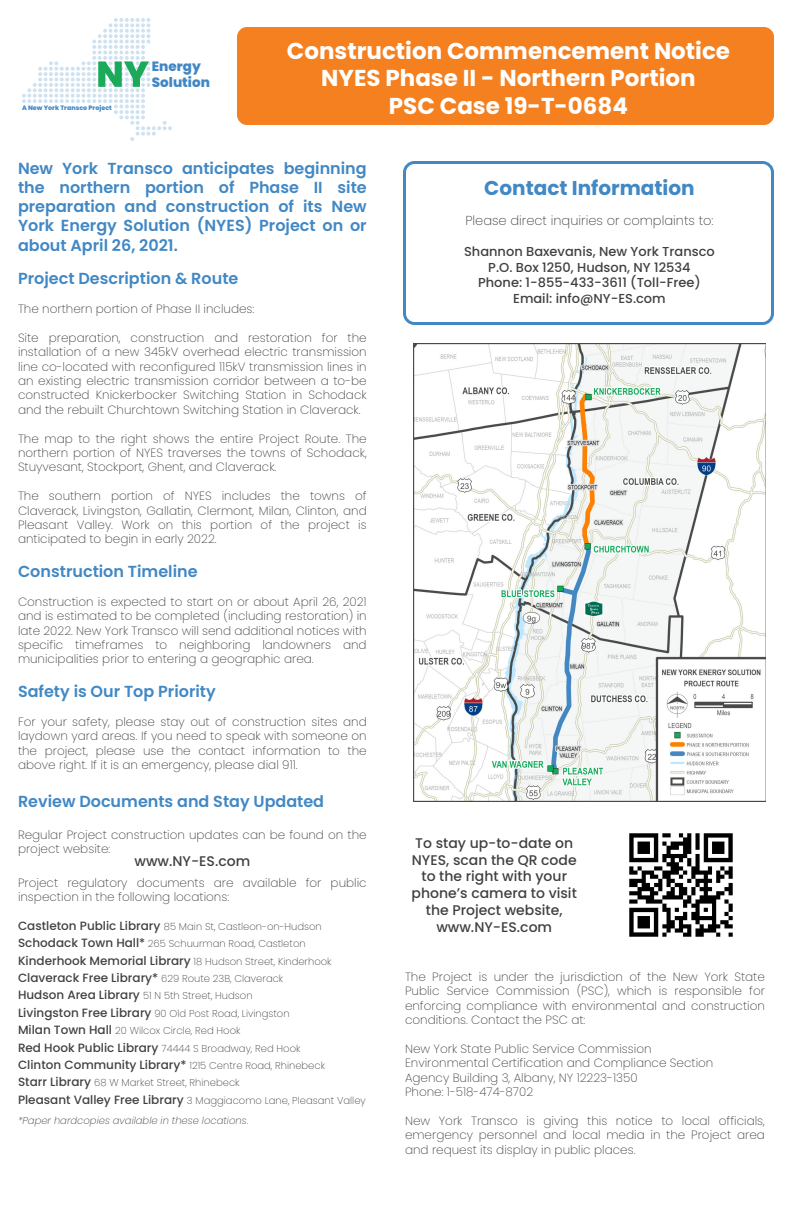
<style>
.page{position:relative;width:792px;height:1224px;background:#fff}
.page>*{position:absolute;margin:0;border:0;box-sizing:border-box;transform-origin:0 0}
.t1{font:700 23px/27.6px "Poppins";color:#fff;text-align:center}
.t2{font:700 20px "Poppins";color:#4188c4}
.t3{font:600 16px/19.2px "Poppins";color:#4188c4;text-align:justify}
.t4{font:500 14px/16.8px "Poppins";color:rgb(0 0 0/.75);text-align:center}
.t5{font:800 13.5px/16.2px "Poppins";color:#4187c4}
.t6{font:500 13px/15.6px "Poppins";color:rgb(0 0 0/.75);text-align:center}
.t7{font:200 13px "Poppins";color:rgb(0 0 0/.75)}
.t8{font:200 12px/14.4px "Poppins";color:rgb(0 0 0/.75);text-align:justify}
.t9{font:500 12px/17.4px "Poppins";color:rgb(0 0 0/.75)}
.t10{font:200 10px/17.4px "Poppins";color:rgb(0 0 0/.75)}
.t11{font:italic 200 10px "Poppins";color:rgb(0 0 0/.75)}
.t12{font:800 6.4px "Poppins";color:#4187c4}
.s1{font-weight:500;font-size:12px}
.s2{font-weight:200;font-size:10px}
.s3{font-style:normal}
</style>
<div class="page">
<div style="left:237px;top:27px;width:537px;height:98px;background:#f58020;border-radius:10px"></div>
<div style="left:403px;top:161px;width:371px;height:164px;border:3px solid #4188c4;border-radius:10px"></div>
<img style="left:629px;top:833px;width:104px;height:104px">
<svg style="left:22px;top:18px;width:150px;height:123px"></svg>
<img style="left:413px;top:344px;width:353px;height:457px">
<p class="t12" style="left:22px;top:104px;width:91px">A New York Transco Project</p>
<p class="t5" style="left:152px;top:59px;width:60px">Energy<br>Solution</p>
<h1 class="t1" style="left:287px;top:37px;width:445px">Construction Commencement Notice<br>NYES Phase II - Northern Portion<br>PSC Case 19-T-0684</h1>
<h3 class="t3" style="left:18px;top:159px;width:350px">New York Transco anticipates beginning the northern portion of Phase II site preparation and construction of its New York Energy Solution (NYES) Project on or about April 26, 2021.</h3>
<h3 class="t3" style="left:18px;top:269px;width:222px">Project Description &amp; Route</h3>
<p class="t8" style="left:18px;top:302px;width:238px">The northern portion of Phase II includes:</p>
<p class="t8" style="left:18px;top:330px;width:350px">Site preparation, construction and restoration for the installation of a new 345kV overhead electric transmission line co-located with reconfigured 115kV transmission lines in an existing electric transmission corridor between a to-be constructed Knickerbocker Switching Station in Schodack and the rebuilt Churchtown Switching Station in Claverack.</p>
<p class="t8" style="left:18px;top:431px;width:350px">The map to the right shows the entire Project Route. The northern portion of NYES traverses the towns of Schodack, Stuyvesant, Stockport, Ghent, and Claverack.</p>
<p class="t8" style="left:18px;top:489px;width:350px">The southern portion of NYES includes the towns of Claverack, Livingston, Gallatin, Clermont, Milan, Clinton, and Pleasant Valley. Work on this portion of the project is anticipated to begin in early 2022.</p>
<h3 class="t3" style="left:18px;top:562px;width:181px">Construction Timeline</h3>
<p class="t8" style="left:18px;top:594px;width:350px">Construction is expected to start on or about April 26, 2021 and is estimated to be completed (including restoration) in late 2022. New York Transco will send additional notices with specific timeframes to neighboring landowners and municipalities prior to entering a geographic area.</p>
<h3 class="t3" style="left:18px;top:682px;width:199px">Safety is Our Top Priority</h3>
<p class="t8" style="left:18px;top:714px;width:350px">For your safety, please stay out of construction sites and laydown yard areas. If you need to speak with someone on the project, please use the contact information to the above right. If it is an emergency, please dial 911.</p>
<h3 class="t3" style="left:18px;top:792px;width:308px">Review Documents and Stay Updated</h3>
<p class="t8" style="left:18px;top:827px;width:350px">Regular Project construction updates can be found on the project website:</p>
<p class="t4" style="left:134px;top:853px;width:117px">www.NY-ES.com</p>
<p class="t8" style="left:18px;top:875px;width:350px">Project regulatory documents are available for public inspection in the following locations:</p>
<p class="t10" style="left:18px;top:918px;width:305px"><span class="s1">Castleton Public Library</span> 85 Main St, Castleon-on-Hudson<br><span class="s1">Schodack Town Hall*</span> 265 Schuurman Road, Castleton</p>
<p class="t9" style="left:18px;top:952px;width:315px">Kinderhook Memorial Library <span class="s2">18 Hudson Street, Kinderhook<br></span>Claverack Free Library* <span class="s2">629 Route 23B, Claverack</span></p>
<p class="t10" style="left:18px;top:987px;width:284px"><span class="s1">Hudson Area Library</span> 51 N 5th Street, Hudson <span class="s1">Livingston Free Library</span> 90 Old Post Road, Livingston <span class="s1">Milan Town Hall</span> 20 Wilcox Circle, Red Hook<br><span class="s1">Red Hook Public Library</span> 74444 S Broadway, Red Hook</p>
<p class="t9" style="left:18px;top:1056px;width:309px">Clinton Community Library* <span class="s2">1215 Centre Road, Rhinebeck</span></p>
<p class="t10" style="left:18px;top:1074px;width:349px"><span class="s1">Starr Library</span> 68 W Market Street, Rhinebeck<br><span class="s1">Pleasant Valley Free Library</span> 3 Maggiacomo Lane, Pleasant Valley</p>
<p class="t11" style="left:18px;top:1115px;width:232px">*Paper hardcopies available in these locations<span class="s3">.</span></p>
<h2 class="t2" style="left:484px;top:176px;width:212px">Contact Information</h2>
<p class="t7" style="left:465px;top:213px;width:250px">Please direct inquiries or complaints to:</p>
<p class="t6" style="left:464px;top:244px;width:252px">Shannon Baxevanis, New York Transco<br>P.O. Box 1250, Hudson, NY 12534<br>Phone: 1-855-433-3611 (Toll-Free)<br>Email: info@NY-ES.com</p>
<p class="t4" style="left:412px;top:835px;width:167px">To stay up-to-date on<br>NYES, scan the QR code to the right with your phone’s camera to visit the Project website, www.NY-ES.com</p>
<p class="t8" style="left:405px;top:970px;width:362px">The Project is under the jurisdiction of the New York State Public Service Commission (PSC), which is responsible for enforcing compliance with environmental and construction conditions. Contact the PSC at:</p>
<p class="t8" style="left:405px;top:1042px;width:310px;text-align:left">New York State Public Service Commission Environmental Certification and Compliance Section Agency Building 3, Albany, NY 12223-1350<br>Phone: 1-518-474-8702</p>
<p class="t8" style="left:405px;top:1114px;width:362px">New York Transco is giving this notice to local officials, emergency personnel and local media in the Project area and request its display in public places.</p>
</div>
